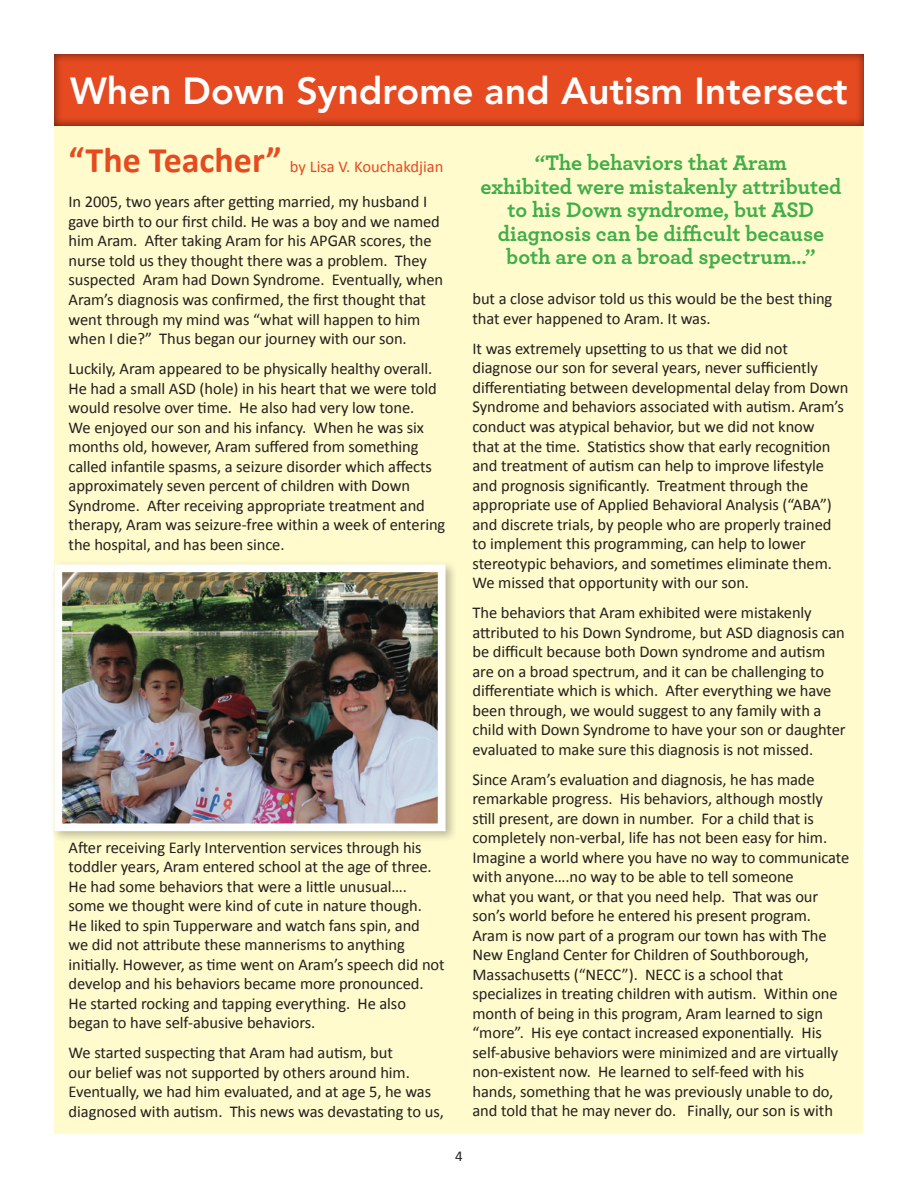
<style>
.page{position:relative;width:918px;height:1188px;background:#fff}
.page>*{position:absolute;margin:0;border:0;box-sizing:border-box;transform-origin:0 0}
.t1{font:800 37.5px "Avenir LT Std";color:#fff}
.t2{font:700 22.05px/23.5px "Archer";color:#40ae49;text-align:center}
.t3{font:16.5px/19.5px "Calibri";letter-spacing:-.005em;color:#231f20}
.t4{font:16.5px "Calibri";color:#e54a20}
.t5{font:15px "Calibri";color:#231f20}
.s1{font-weight:700;font-size:36px}
</style>
<div class="page">
<div style="left:55px;top:115px;width:808px;height:1019px;background:#fffbcc"></div>
<div style="left:52px;top:52px;width:814px;height:74px;background:#231f20;opacity:.75"></div>
<div style="left:50px;top:560px;width:408px;height:283px;background:#231f20;opacity:.3"></div>
<img style="left:63px;top:573px;width:373px;height:249px">
<div style="left:54px;top:564px;width:391px;height:267px;border:8px solid #fff"></div>
<h1 class="t1" style="left:70px;top:69px;width:779px">When Down Syndrome and Autism Intersect</h1>
<p class="t4" style="left:69px;top:160px;width:376px"><span class="s1">“The Teacher”</span> by Lisa V. Kouchakdjian</p>
<p class="t3" style="left:69px;top:194px;width:376px">In 2005, two years after getting married, my husband I gave birth to our first child. He was a boy and we named him Aram. After taking Aram for his APGAR scores, the nurse told us they thought there was a problem. They suspected Aram had Down Syndrome. Eventually, when Aram’s diagnosis was confirmed, the first thought that went through my mind was “what will happen to him when I die?” Thus began our journey with our son.</p>
<p class="t3" style="left:69px;top:360px;width:378px">Luckily, Aram appeared to be physically healthy overall.<br>He had a small ASD (hole) in his heart that we were told would resolve over time. He also had very low tone.<br>We enjoyed our son and his infancy. When he was six months old, however, Aram suffered from something called infantile spasms, a seizure disorder which affects approximately seven percent of children with Down Syndrome. After receiving appropriate treatment and therapy, Aram was seizure-free within a week of entering the hospital, and has been since.</p>
<p class="t3" style="left:69px;top:839px;width:378px">After receiving Early Intervention services through his toddler years, Aram entered school at the age of three.<br>He had some behaviors that were a little unusual…. some we thought were kind of cute in nature though.<br>He liked to spin Tupperware and watch fans spin, and<br>we did not attribute these mannerisms to anything initially. However, as time went on Aram’s speech did not develop and his behaviors became more pronounced.<br>He started rocking and tapping everything. He also began to have self-abusive behaviors.</p>
<p class="t3" style="left:69px;top:1044px;width:377px">We started suspecting that Aram had autism, but<br>our belief was not supported by others around him.<br>Eventually, we had him evaluated, and at age 5, he was diagnosed with autism. This news was devastating to us,</p>
<h2 class="t2" style="left:480px;top:150px;width:362px">“The behaviors that Aram<br>exhibited were mistakenly attributed to his Down syndrome, but ASD diagnosis can be difficult because both are on a broad spectrum…”</h2>
<p class="t3" style="left:472px;top:291px;width:361px">but a close advisor told us this would be the best thing that ever happened to Aram. It was.</p>
<p class="t3" style="left:472px;top:340px;width:378px">It was extremely upsetting to us that we did not diagnose our son for several years, never sufficiently differentiating between developmental delay from Down Syndrome and behaviors associated with autism. Aram’s conduct was atypical behavior, but we did not know<br>that at the time. Statistics show that early recognition and treatment of autism can help to improve lifestyle and prognosis significantly. Treatment through the appropriate use of Applied Behavioral Analysis (“ABA”) and discrete trials, by people who are properly trained to implement this programming, can help to lower stereotypic behaviors, and sometimes eliminate them.<br>We missed that opportunity with our son.</p>
<p class="t3" style="left:472px;top:604px;width:375px">The behaviors that Aram exhibited were mistakenly attributed to his Down Syndrome, but ASD diagnosis can be difficult because both Down syndrome and autism are on a broad spectrum, and it can be challenging to differentiate which is which. After everything we have been through, we would suggest to any family with a child with Down Syndrome to have your son or daughter evaluated to make sure this diagnosis is not missed.</p>
<p class="t3" style="left:472px;top:771px;width:378px">Since Aram’s evaluation and diagnosis, he has made remarkable progress. His behaviors, although mostly still present, are down in number. For a child that is completely non-verbal, life has not been easy for him.<br>Imagine a world where you have no way to communicate with anyone….no way to be able to tell someone<br>what you want, or that you need help. That was our son’s world before he entered his present program.<br>Aram is now part of a program our town has with The New England Center for Children of Southborough, Massachusetts (“NECC”). NECC is a school that specializes in treating children with autism. Within one month of being in this program, Aram learned to sign “more”. His eye contact increased exponentially. His self-abusive behaviors were minimized and are virtually non-existent now. He learned to self-feed with his hands, something that he was previously unable to do, and told that he may never do. Finally, our son is with</p>
<p class="t5" style="left:455px;top:1150px;width:9px">4</p>
</div>
